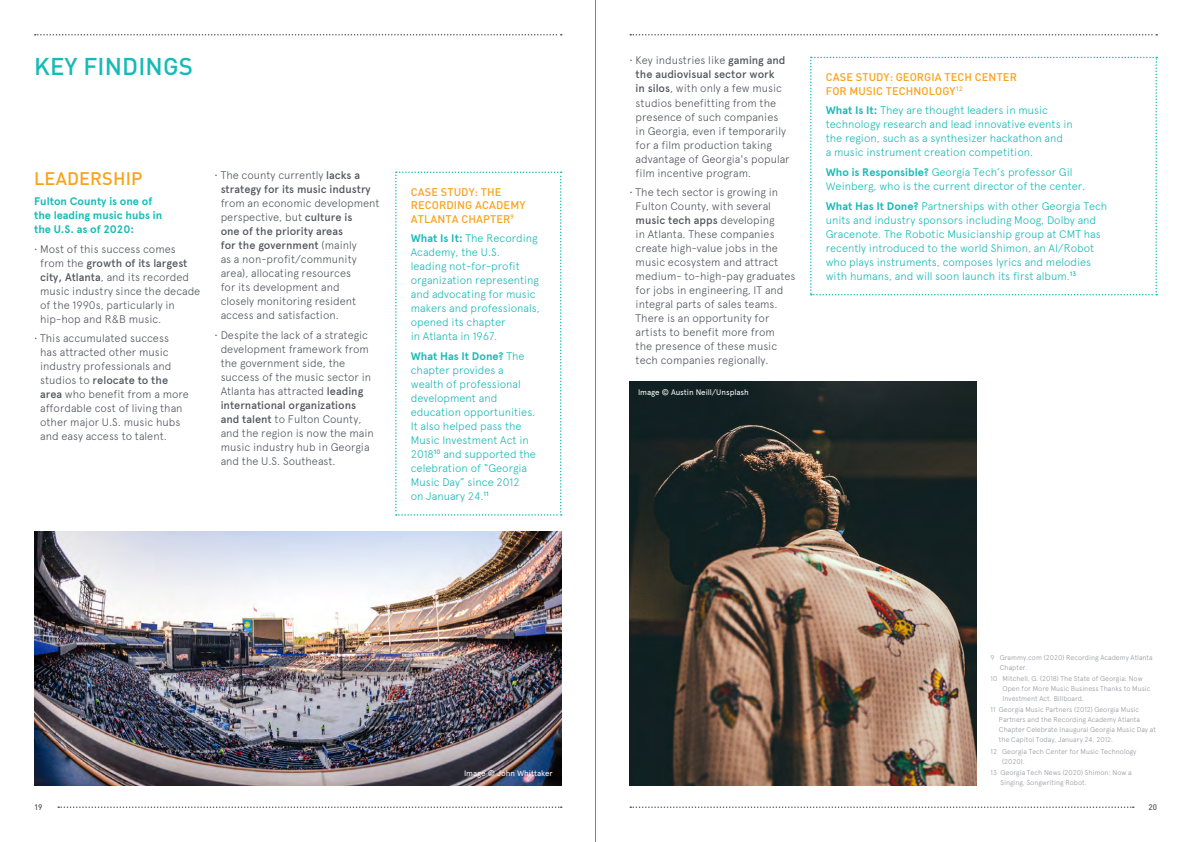
<style>
.page{position:relative;width:1191px;height:842px;background:#fff}
.page>*{position:absolute;margin:0;border:0;box-sizing:border-box;transform-origin:0 0}
.t1{font:500 24px "DIN Pro";letter-spacing:.005em;color:#15bbb6}
.t2{font:500 18px "DIN Pro";letter-spacing:.01em;color:#f9a21c}
.t3{font:300 11px/14px "Apercu";color:#53565f}
.t4{font:300 11px/14px "Apercu";color:#15bbb6}
.t5{font:500 11px/13px "DIN Pro";letter-spacing:.01em;color:#f9a21c}
.t6{font:700 11px/14px "Apercu";color:#15bbb6}
.t7{font:500 11px/14px "Apercu";color:#53565f}
.t8{font:8px "Apercu";letter-spacing:-.005em;color:#fff}
.t9{font:500 8px "DIN Pro";color:#53565f}
.t10{font:300 7px/10px "Apercu";color:#95979c}
.s1{font-weight:500}
.s2{font-weight:300}
.s3{font-weight:700}
</style>
<div class="page">
<svg style="left:35px;top:34px;width:527px;height:2px"></svg>
<svg style="left:630px;top:34px;width:527px;height:2px"></svg>
<svg style="left:58px;top:806px;width:504px;height:2px"></svg>
<svg style="left:630px;top:806px;width:503px;height:2px"></svg>
<img style="left:34px;top:531px;width:527px;height:254px">
<svg style="left:395px;top:171px;width:167px;height:345px"></svg>
<img style="left:629px;top:381px;width:347px;height:404px">
<svg style="left:810px;top:57px;width:347px;height:238px"></svg>
<hr style="left:595px;top:0;width:1px;height:842px;background:#828489">
<h1 class="t1" style="left:34px;top:50px;width:160px">KEY FINDINGS</h1>
<h2 class="t2" style="left:34px;top:167px;width:110px">LEADERSHIP</h2>
<p class="t6" style="left:34px;top:194px;width:130px">Fulton County is one of the leading music hubs in the U.S. as of 2020:</p>
<p class="t3" style="left:40px;top:242px;width:162px;text-indent:-6px">• Most of this success comes from the <span class="s1">growth of its largest city, Atlanta</span>, and its recorded music industry since the decade of the 1990s, particularly in hip-hop and R&amp;B music.</p>
<p class="t3" style="left:40px;top:331px;width:150px;text-indent:-6px">• This accumulated success<br>has attracted other music industry professionals and studios to <span class="s1">relocate to the area</span> who benefit from a more affordable cost of living than other major U.S. music hubs and easy access to talent.</p>
<p class="t7" style="left:221px;top:168px;width:152px;text-indent:-6px"><span class="s2">• The county currently</span> lacks a strategy for its music industry</p>
<p class="t3" style="left:221px;top:196px;width:160px">from an economic development perspective, but <span class="s1">culture is<br>one of the priority areas<br>for the government</span> (mainly<br>as a non-profit/community area), allocating resources<br>for its development and<br>closely monitoring resident access and satisfaction.</p>
<p class="t3" style="left:221px;top:328px;width:155px;text-indent:-6px">• Despite the lack of a strategic development framework from the government side, the success of the music sector in<br>Atlanta has attracted <span class="s1">leading international organizations and talent</span> to Fulton County, and the region is now the main music industry hub in Georgia and the U.S. Southeast.</p>
<p class="t5" style="left:411px;top:185px;width:116px">CASE STUDY: THE<br>RECORDING ACADEMY</p>
<p class="t5" style="left:411px;top:212px;width:105px">ATLANTA CHAPTER<sup>9</sup></p>
<p class="t4" style="left:411px;top:231px;width:131px"><span class="s3">What Is It:</span> The Recording<br>Academy, the U.S.<br>leading not‑for‑profit organization representing and advocating for music makers and professionals, opened its chapter<br>in Atlanta in 1967.</p>
<p class="t4" style="left:411px;top:349px;width:127px"><span class="s3">What Has It Done?</span> The chapter provides a wealth of professional development and education opportunities.<br>It also helped pass the<br>Music Investment Act in<br>2018<sup>10</sup> and supported the celebration of “Georgia<br>Music Day” since 2012<br>on January 24.<sup>11</sup></p>
<p class="t8" style="left:464px;top:768px;width:90px">Image © John Whittaker</p>
<p class="t3" style="left:635px;top:53px;width:155px;text-indent:-6px">• Key industries like <span class="s1">gaming and the audiovisual sector work<br>in silos</span>, with only a few music studios benefitting from the presence of such companies in Georgia, even if temporarily for a film production taking advantage of Georgia's popular film incentive program.</p>
<p class="t3" style="left:635px;top:185px;width:161px;text-indent:-6px">• The tech sector is growing in<br>Fulton County, with several <span class="s1">music tech apps</span> developing<br>in Atlanta. These companies create high-value jobs in the music ecosystem and attract medium- to-high-pay graduates for jobs in engineering, IT and integral parts of sales teams.<br>There is an opportunity for artists to benefit more from<br>the presence of these music tech companies regionally.</p>
<p class="t8" style="left:638px;top:388px;width:112px">Image © Austin Neill/Unsplash</p>
<p class="t5" style="left:825px;top:69px;width:193px;line-height:14px">CASE STUDY: GEORGIA TECH CENTER<br>FOR MUSIC TECHNOLOGY<sup>12</sup></p>
<p class="t4" style="left:825px;top:103px;width:249px"><span class="s3">What Is It:</span> They are thought leaders in music technology research and lead innovative events in the region, such as a synthesizer hackathon and<br>a music instrument creation competition.</p>
<p class="t4" style="left:825px;top:165px;width:261px"><span class="s3">Who is Responsible?</span> Georgia Tech’s professor Gil<br>Weinberg, who is the current director of the center.</p>
<p class="t4" style="left:825px;top:199px;width:283px"><span class="s3">What Has It Done?</span> Partnerships with other Georgia Tech units and industry sponsors including Moog, Dolby and Gracenote. The Robotic Musicianship group at CMT has recently introduced to the world Shimon, an AI/Robot who plays instruments, composes lyrics and melodies with humans, and will soon launch its first album.<sup>13</sup></p>
<p class="t10" style="left:999px;top:652px;width:154px;text-indent:-9px">9 Grammy.com (2020) Recording Academy Atlanta<br>Chapter.</p>
<p class="t10" style="left:1002px;top:673px;width:149px;text-indent:-12px">10 Mitchell, G. (2018) The State of Georgia: Now<br>Open for More Music Business Thanks to Music<br>Investment Act. Billboard.</p>
<p class="t10" style="left:999px;top:705px;width:159px;text-indent:-8px">11 Georgia Music Partners (2012) Georgia Music Partners and the Recording Academy Atlanta Chapter Celebrate Inaugural Georgia Music Day at the Capitol Today, January 24, 2012.</p>
<p class="t10" style="left:1002px;top:746px;width:136px;text-indent:-12px">12 Georgia Tech Center for Music Technology (2020).</p>
<p class="t10" style="left:1000px;top:768px;width:133px;text-indent:-10px">13 Georgia Tech News (2020) Shimon: Now a<br>Singing, Songwriting Robot.</p>
<p class="t9" style="left:34px;top:802px;width:10px">19</p>
<p class="t9" style="left:1148px;top:802px;width:10px">20</p>
</div>
